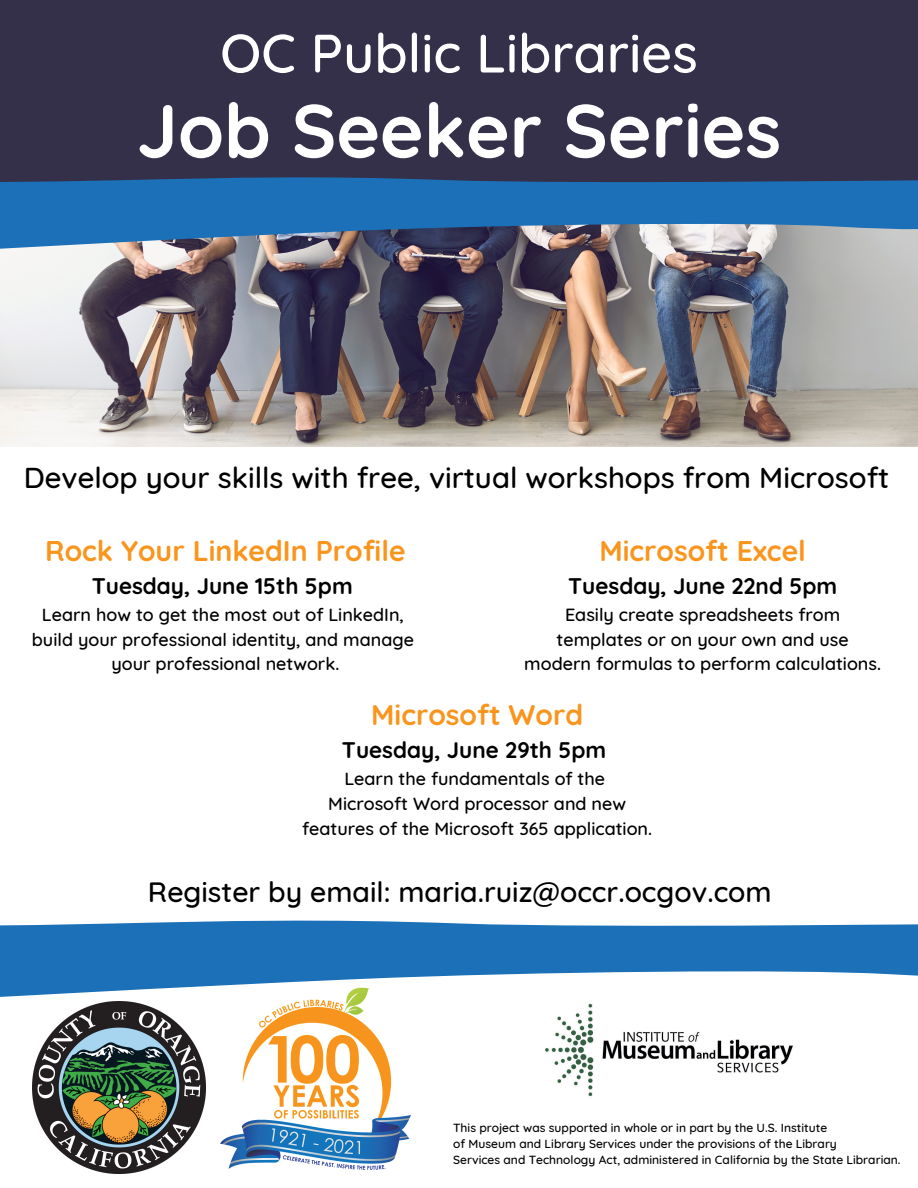
<style>
.page{position:relative;width:918px;height:1188px;background:#fff}
.page>*{position:absolute;margin:0;border:0;box-sizing:border-box;transform-origin:0 0}
.t1{font:700 75px "Quicksand";color:#fff}
.t2{font:500 54px "Quicksand";color:#fff}
.t3{font:500 29.4px "Quicksand";color:#000}
.t4{font:700 28.5px "Quicksand";color:#f9951d}
.t5{font:500 28.5px "Quicksand";color:#000}
.t6{font:700 22.5px "Quicksand";color:#000}
.t7{font:500 18px "Quicksand";color:#000}
.t8{font:500 12px "Quicksand";color:#000}
</style>
<div class="page">
<img style="left:33px;top:1002px;width:172px;height:172px">
<img style="left:220px;top:999px;width:190px;height:171px">
<img style="left:0;top:250px;width:918px;height:196px">
<div style="left:0;top:0;width:918px;height:215px;background:#35304a"></div>
<svg style="left:0;top:177px;width:918px;height:73px;background:#3c75a9"></svg>
<svg style="left:0;top:920px;width:918px;height:79px;fill:#1b70b7"></svg>
<img style="left:542px;top:991px;width:259px;height:106px">
<p class="t2" style="left:220px;top:19px;width:479px">OC Public Libraries</p>
<p class="t1" style="left:137px;top:82px;width:646px">Job Seeker Series</p>
<p class="t3" style="left:24px;top:459px;width:867px">Develop your skills with free, virtual workshops from Microsoft</p>
<p class="t4" style="left:45px;top:533px;width:362px">Rock Your LinkedIn Profile</p>
<p class="t6" style="left:92px;top:571px;width:262px">Tuesday, June 15th 5pm</p>
<p class="t7" style="left:42px;top:603px;width:364px">Learn how to get the most out of LinkedIn,</p>
<p class="t7" style="left:32px;top:628px;width:384px">build your professional identity, and manage</p>
<p class="t7" style="left:111px;top:652px;width:229px">your professional network.</p>
<p class="t4" style="left:599px;top:533px;width:208px">Microsoft Excel</p>
<p class="t6" style="left:568px;top:571px;width:270px">Tuesday, June 22nd 5pm</p>
<p class="t7" style="left:565px;top:603px;width:277px">Easily create spreadsheets from</p>
<p class="t7" style="left:557px;top:628px;width:294px">templates or on your own and use</p>
<p class="t7" style="left:524px;top:652px;width:358px">modern formulas to perform calculations.</p>
<p class="t4" style="left:371px;top:697px;width:213px">Microsoft Word</p>
<p class="t6" style="left:342px;top:736px;width:266px">Tuesday, June 29th 5pm</p>
<p class="t7" style="left:344px;top:767px;width:262px">Learn the fundamentals of the</p>
<p class="t7" style="left:328px;top:792px;width:300px">Microsoft Word processor and new</p>
<p class="t7" style="left:302px;top:817px;width:351px">features of the Microsoft 365 application.</p>
<p class="t5" style="left:148px;top:873px;width:625px">Register by email: maria.ruiz@occr.ocgov.com</p>
<p class="t8" style="left:453px;top:1120px;width:375px">This project was supported in whole or in part by the U.S. Institute</p>
<p class="t8" style="left:453px;top:1136px;width:385px">of Museum and Library Services under the provisions of the Library</p>
<p class="t8" style="left:453px;top:1152px;width:449px">Services and Technology Act, administered in California by the State Librarian.</p>
</div>
